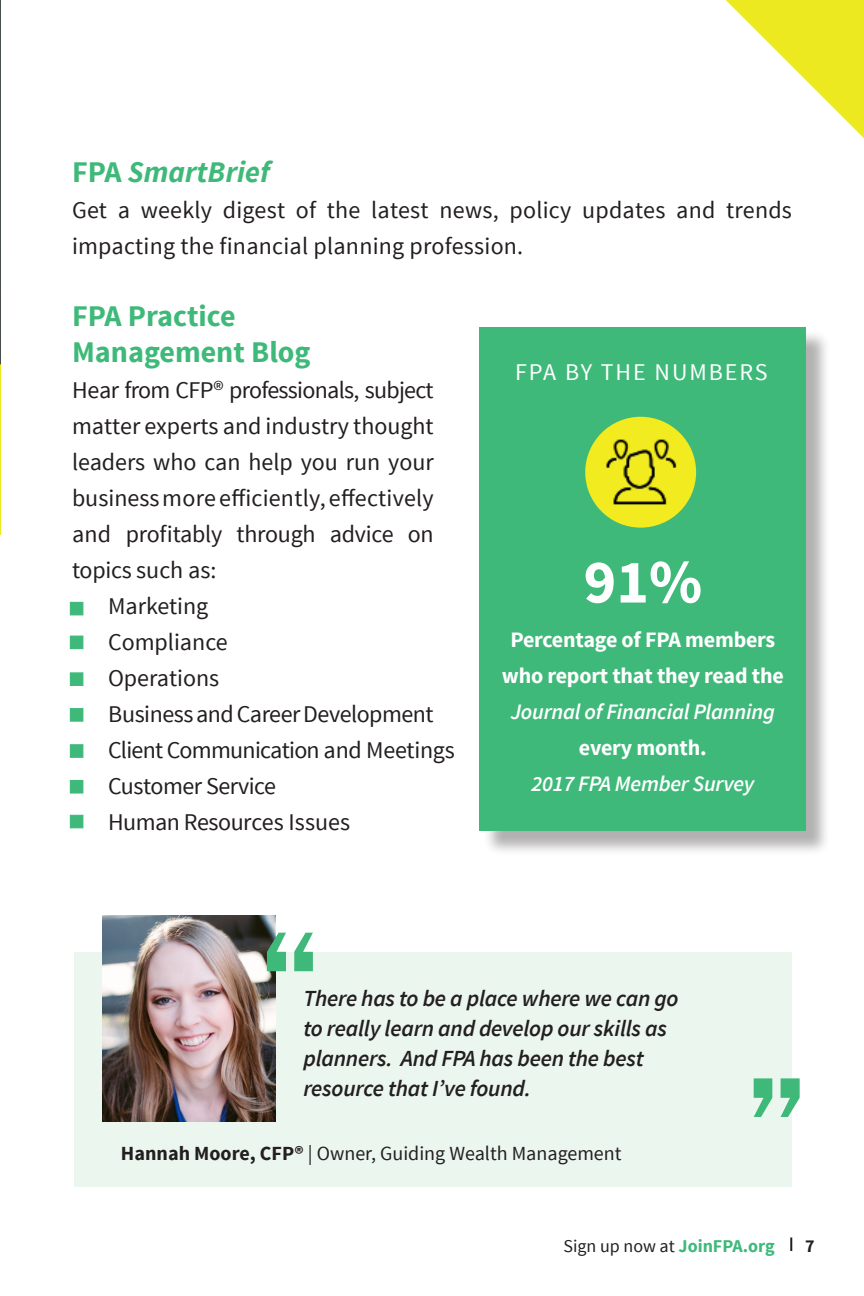
<style>
.page{position:relative;width:864px;height:1296px;background:#fff}
.page>*{position:absolute;margin:0;border:0;box-sizing:border-box;transform-origin:0 0}
.t1{font:600 141.6px "Franklin Gothic";color:#3fb97a}
.t2{font:700 62px "Source Sans Pro";color:#fff}
.SUBHEAD{font:700 30px/36px "Source Sans Pro";color:#3fb97a}
.t3{font:italic 700 30px "Source Sans Pro";color:#3fb97a}
.t4{font:24px/36px "Source Sans Pro";color:#231f20}
.t5{font:24px "Source Sans Pro";letter-spacing:-.02em;color:#231f20}
.t6{font:24px "Source Sans Pro";letter-spacing:-.03em;color:#231f20}
.t7{font:24px "Source Sans Pro";letter-spacing:.08em;color:#fff}
.QUOTE{font:italic 600 23px/30px "Source Sans Pro";letter-spacing:-.01em;color:#231f20}
.STATS{font:700 22px/36px "Source Sans Pro";letter-spacing:-.01em;color:#fff;text-align:center}
.STATS-2{font:italic 600 22px "Source Sans Pro";letter-spacing:-.01em;color:#fff}
.t8{font:20px "Source Sans Pro";color:#231f20}
.t9{font:18px "Source Sans Pro";color:#231f20}
.t10{font:700 18px "Source Sans Pro";color:#231f20}
.s1{font-style:normal}
.s2{font-weight:600;font-style:italic}
.s3{font-weight:700}
.s4{font-weight:700;color:#3fb97a}
</style>
<div class="page">
<svg style="left:790px;top:1238px;width:2px;height:13px"></svg>
<svg style="left:0;top:0;width:1px;height:364px"></svg>
<div style="left:482px;top:330px;width:349px;height:526px;background:#231f20;opacity:.35"></div>
<div style="left:480px;top:327px;width:326px;height:504px;background:#3fb97a"></div>
<img style="left:585px;top:417px;width:111px;height:111px;border-radius:55px">
<svg style="left:726px;top:0;width:138px;height:138px"></svg>
<div style="left:74px;top:952px;width:718px;height:234px;background:#ebf6ee"></div>
<img style="left:102px;top:915px;width:174px;height:207px">
<div style="left:70px;top:602px;width:13px;height:13px;background:#3fb97a"></div>
<div style="left:70px;top:636px;width:13px;height:13px;background:#3fb97a"></div>
<div style="left:70px;top:672px;width:13px;height:14px;background:#3fb97a;border:1px solid #3fb97a"></div>
<div style="left:70px;top:708px;width:13px;height:14px;background:#3fb97a;border:1px solid #3fb97a"></div>
<div style="left:70px;top:744px;width:13px;height:14px;background:#3fb97a;border:1px solid #3fb97a"></div>
<div style="left:70px;top:780px;width:13px;height:14px;background:#3fb97a;border:1px solid #3fb97a"></div>
<div style="left:70px;top:815px;width:13px;height:13px;background:#3fb97a"></div>
<p class="t3" style="left:72px;top:153px;width:199px"><span class="s1">FPA</span> SmartBrief</p>
<p class="t4" style="left:72px;top:193px;width:722px">Get a weekly digest of the latest news, policy updates and trends impacting the financial planning profession.</p>
<p class="SUBHEAD" style="left:72px;top:299px;width:240px">FPA Practice<br>Management Blog</p>
<p class="t4" style="left:72px;top:373px;width:363px;text-align:justify">Hear from CFP® professionals, subject matter experts and industry thought leaders who can help you run your business more efficiently, effectively and profitably through advice on topics such as:</p>
<p class="t4" style="left:72px;top:589px;width:138px">• Marketing</p>
<p class="t4" style="left:72px;top:625px;width:157px">• Compliance</p>
<p class="t4" style="left:72px;top:661px;width:149px">• Operations</p>
<p class="t5" style="left:72px;top:699px;width:363px">• Business and Career Development</p>
<p class="t6" style="left:72px;top:735px;width:384px">• Client Communication and Meetings</p>
<p class="t5" style="left:72px;top:771px;width:206px">• Customer Service</p>
<p class="t5" style="left:72px;top:807px;width:280px">• Human Resources Issues</p>
<p class="t7" style="left:515px;top:357px;width:254px">FPA BY THE NUMBERS</p>
<p class="t2" style="left:584px;top:542px;width:120px">91%</p>
<p class="STATS" style="left:502px;top:622px;width:283px">Percentage of FPA members who report that they read the<br><span class="s2">Journal of Financial Planning </span>every month.</p>
<p class="STATS-2" style="left:532px;top:769px;width:224px">2017 FPA Member Survey</p>
<p class="t1" style="left:259px;top:893px;width:64px">“</p>
<p class="QUOTE" style="left:303px;top:984px;width:377px">There has to be a place where we can go to really learn and develop our skills as planners. And FPA has been the best resource that I’ve found.</p>
<p class="t8" style="left:121px;top:1141px;width:502px"><span class="s3">Hannah Moore, CFP®</span> | Owner, Guiding Wealth Management</p>
<p class="t1" style="left:808px;top:1157px;width:64px;rotate:-180deg">“</p>
<p class="t9" style="left:564px;top:1235px;width:213px">Sign up now at <span class="s4">JoinFPA.org</span></p>
<p class="t10" style="left:805px;top:1234px;width:11px">7</p>
</div>
